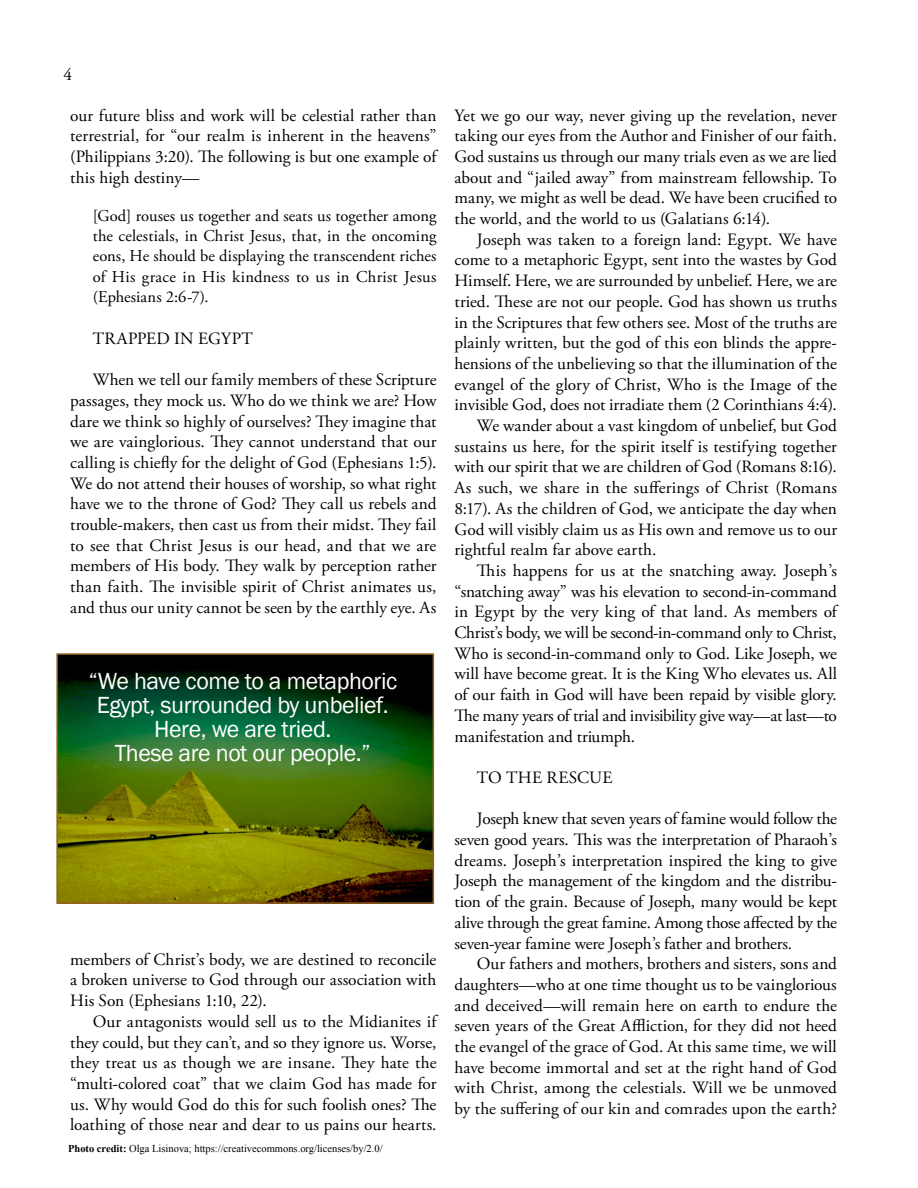
<style>
.page{position:relative;width:918px;height:1188px;background:#fff}
.page>*{position:absolute;margin:0;border:0;box-sizing:border-box;transform-origin:0 0}
.t1{font:24px/24px "Franklin Gothic";letter-spacing:-.02em;color:#fff;text-align:center}
.t2{font:17.25px/20.7px "Adobe Garamond Pro";color:#000;text-align:justify}
.t3{font:16.5px/20.4px "Adobe Garamond Pro";letter-spacing:.02em;color:#000;text-align:justify}
.t4{font:10.5px "Times New Roman";color:#000}
.s1{font-weight:700}
</style>
<div class="page">
<img style="left:59px;top:656px;width:372px;height:245px">
<div style="left:56px;top:653px;width:378px;height:251px;border:2px solid #92611f"></div>
<p class="t2" style="left:63px;top:65px;width:10px">4</p>
<p class="t2" style="left:70px;top:105px;width:368px">our future bliss and work will be celestial rather than terrestrial, for “our realm is inherent in the heavens” (Philippians 3:20). The following is but one example of this high destiny—</p>
<p class="t3" style="left:93px;top:206px;width:345px">[God] rouses us together and seats us together among the celestials, in Christ Jesus, that, in the oncoming eons, He should be displaying the transcendent riches of His grace in His kindness to us in Christ Jesus (Ephesians 2:6-7).</p>
<p class="t2" style="left:93px;top:329px;width:162px">TRAPPED IN EGYPT</p>
<p class="t2" style="left:70px;top:370px;width:368px;text-indent:22px">When we tell our family members of these Scripture passages, they mock us. Who do we think we are? How dare we think so highly of ourselves? They imagine that we are vainglorious. They cannot understand that our calling is chiefly for the delight of God (Ephesians 1:5).<br>We do not attend their houses of worship, so what right have we to the throne of God? They call us rebels and trouble-makers, then cast us from their midst. They fail to see that Christ Jesus is our head, and that we are members of His body. They walk by perception rather than faith. The invisible spirit of Christ animates us, and thus our unity cannot be seen by the earthly eye. As</p>
<h1 class="t1" style="left:88px;top:670px;width:310px">“We have come to a metaphoric<br>Egypt, surrounded by unbelief.<br>Here, we are tried.<br>These are not our people.”</h1>
<p class="t2" style="left:70px;top:950px;width:368px">members of Christ’s body, we are destined to reconcile a broken universe to God through our association with His Son (Ephesians 1:10, 22).</p>
<p class="t2" style="left:70px;top:1012px;width:368px;text-indent:22px">Our antagonists would sell us to the Midianites if they could, but they can’t, and so they ignore us. Worse, they treat us as though we are insane. They hate the “multi-colored coat” that we claim God has made for us. Why would God do this for such foolish ones? The loathing of those near and dear to us pains our hearts.</p>
<p class="t4" style="left:68px;top:1141px;width:316px"><span class="s1">Photo credit:</span> Olga Lisinova; https://creativecommons.org/licenses/by/2.0/</p>
<p class="t2" style="left:455px;top:105px;width:384px">Yet we go our way, never giving up the revelation, never taking our eyes from the Author and Finisher of our faith.<br>God sustains us through our many trials even as we are lied about and “jailed away” from mainstream fellowship. To many, we might as well be dead. We have been crucified to the world, and the world to us (Galatians 6:14).</p>
<p class="t2" style="left:477px;top:230px;width:362px">Joseph was taken to a foreign land: Egypt. We have</p>
<p class="t2" style="left:455px;top:250px;width:384px">come to a metaphoric Egypt, sent into the wastes by God</p>
<p class="t2" style="left:455px;top:271px;width:384px">Himself. Here, we are surrounded by unbelief. Here, we are</p>
<p class="t2" style="left:455px;top:292px;width:384px">tried. These are not our people. God has shown us truths</p>
<p class="t2" style="left:455px;top:312px;width:384px">in the Scriptures that few others see. Most of the truths are</p>
<p class="t2" style="left:455px;top:333px;width:384px">plainly written, but the god of this eon blinds the appre-</p>
<p class="t2" style="left:455px;top:354px;width:384px">hensions of the unbelieving so that the illumination of the</p>
<p class="t2" style="left:455px;top:374px;width:384px">evangel of the glory of Christ, Who is the Image of the</p>
<p class="t2" style="left:455px;top:395px;width:384px">invisible God, does not irradiate them (2 Corinthians 4:4).</p>
<p class="t2" style="left:477px;top:416px;width:362px">We wander about a vast kingdom of unbelief, but God</p>
<p class="t2" style="left:455px;top:437px;width:384px">sustains us here, for the spirit itself is testifying together</p>
<p class="t2" style="left:455px;top:457px;width:384px">with our spirit that we are children of God (Romans 8:16).</p>
<p class="t2" style="left:455px;top:478px;width:384px">As such, we share in the sufferings of Christ (Romans</p>
<p class="t2" style="left:455px;top:499px;width:384px">8:17). As the children of God, we anticipate the day when</p>
<p class="t2" style="left:455px;top:519px;width:384px">God will visibly claim us as His own and remove us to our</p>
<p class="t2" style="left:455px;top:540px;width:203px">rightful realm far above earth.</p>
<p class="t2" style="left:477px;top:561px;width:362px">This happens for us at the snatching away. Joseph’s</p>
<p class="t2" style="left:455px;top:581px;width:384px">“snatching away” was his elevation to second-in-command</p>
<p class="t2" style="left:455px;top:602px;width:384px">in Egypt by the very king of that land. As members of</p>
<p class="t2" style="left:455px;top:623px;width:384px">Christ’s body, we will be second-in-command only to Christ,</p>
<p class="t2" style="left:455px;top:644px;width:384px">Who is second-in-command only to God. Like Joseph, we</p>
<p class="t2" style="left:455px;top:664px;width:384px">will have become great. It is the King Who elevates us. All</p>
<p class="t2" style="left:455px;top:685px;width:384px">of our faith in God will have been repaid by visible glory.</p>
<p class="t2" style="left:455px;top:706px;width:384px">The many years of trial and invisibility give way—at last—to</p>
<p class="t2" style="left:455px;top:726px;width:182px">manifestation and triumph.</p>
<p class="t2" style="left:477px;top:768px;width:137px">TO THE RESCUE</p>
<p class="t2" style="left:455px;top:809px;width:384px;text-indent:22px">Joseph knew that seven years of famine would follow the seven good years. This was the interpretation of Pharaoh’s dreams. Joseph’s interpretation inspired the king to give Joseph the management of the kingdom and the distribu&shy;tion of the grain. Because of Joseph, many would be kept alive through the great famine. Among those affected by the seven-year famine were Joseph’s father and brothers.</p>
<p class="t2" style="left:455px;top:954px;width:384px;text-indent:22px">Our fathers and mothers, brothers and sisters, sons and daughters—who at one time thought us to be vainglorious and deceived—will remain here on earth to endure the seven years of the Great Affliction, for they did not heed the evangel of the grace of God. At this same time, we will have become immortal and set at the right hand of God with Christ, among the celestials. Will we be unmoved by the suffering of our kin and comrades upon the earth?</p>
</div>
